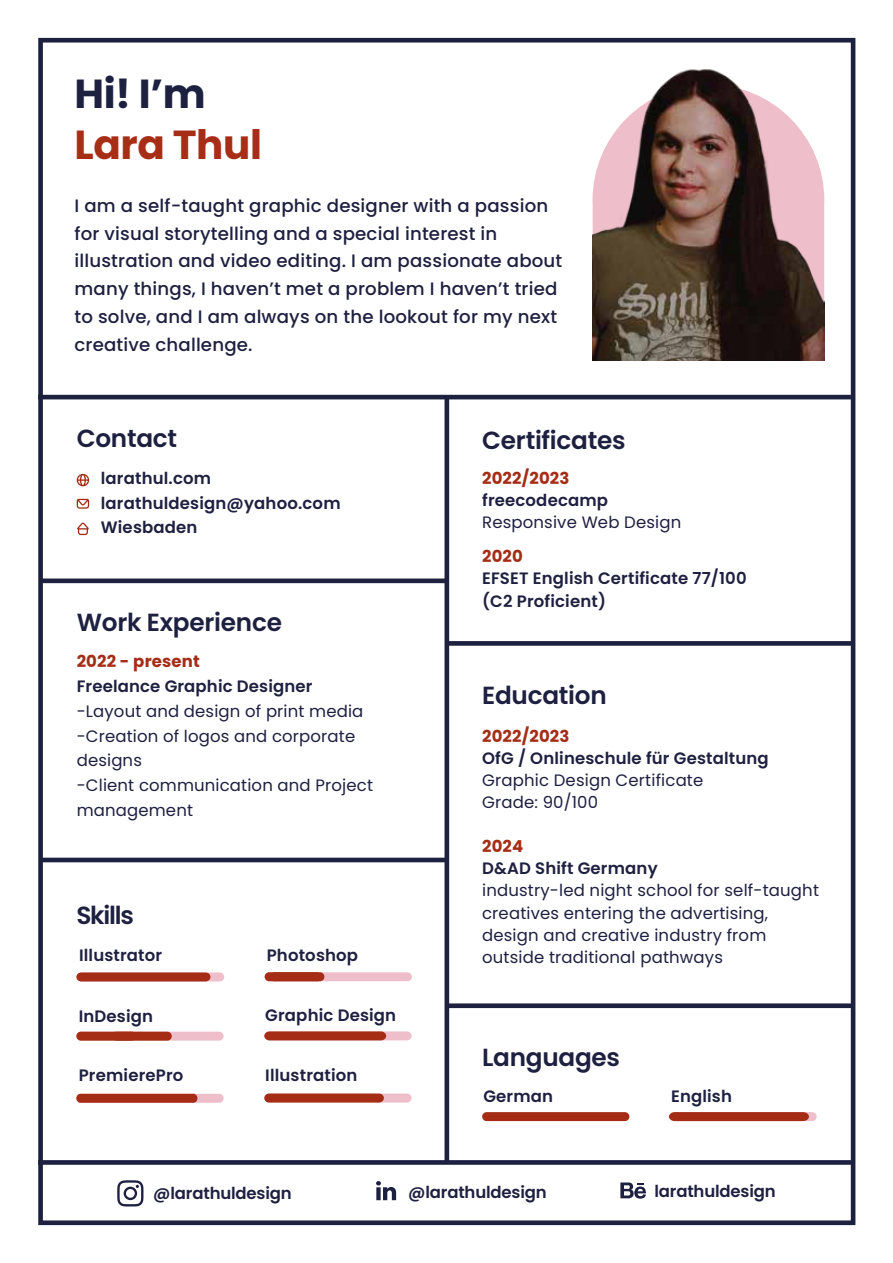
<style>
.page{position:relative;width:893px;height:1263px;background:#fff}
.page>*{position:absolute;margin:0;border:0;box-sizing:border-box;transform-origin:0 0}
.t1{font:700 40.5px "Poppins";letter-spacing:-.01em;color:#a72d17}
.t2{font:700 40.5px "Poppins";color:#1d203f}
.t3{font:600 24.75px "Poppins";letter-spacing:-.01em;color:#1e2040}
.t4{font:500 18px/27.9px "Poppins";letter-spacing:.01em;color:#1e2040}
.t5{font:16.5px/24.8px "Poppins";letter-spacing:.01em;color:#1e2040}
.t6{font:600 16.5px/24.8px "Poppins";letter-spacing:.01em;color:#1e2040}
.t7{font:600 16.5px "Poppins";letter-spacing:-.01em;color:#1e2040}
.t8{font:700 16.5px "Poppins";letter-spacing:.01em;color:#a52d16}
</style>
<div class="page">
<div style="left:38px;top:38px;width:817px;height:1187px;border:5px solid #1d203f"></div>
<div style="left:38px;top:1160px;width:816px;height:5px;background:#1d203f"></div>
<div style="left:444px;top:397px;width:5px;height:765px;background:#1d203f"></div>
<hr style="left:38px;top:395px;width:813px;height:4px;background:#1d203f">
<svg style="left:117px;top:1180px;width:26px;height:26px"></svg>
<svg style="left:376px;top:1181px;width:20px;height:19px"></svg>
<svg style="left:620px;top:1182px;width:26px;height:17px"></svg>
<div style="left:77px;top:972px;width:147px;height:9px;background:#eebfca;border-radius:4px"></div>
<div style="left:76px;top:972px;width:134px;height:9px;background:#a52d16;border-radius:5px"></div>
<div style="left:265px;top:972px;width:147px;height:9px;background:#eebfca;border-radius:4px"></div>
<svg style="left:265px;top:972px;width:59px;height:9px"></svg>
<div style="left:76px;top:1032px;width:148px;height:9px;background:#eebfca;border-radius:4px"></div>
<svg style="left:76px;top:1032px;width:96px;height:9px"></svg>
<div style="left:264px;top:1031px;width:148px;height:9px;background:#eebfca;border-radius:4px"></div>
<svg style="left:264px;top:1031px;width:122px;height:9px"></svg>
<div style="left:76px;top:1094px;width:148px;height:9px;background:#eebfca;border-radius:4px"></div>
<div style="left:76px;top:1094px;width:121px;height:9px;background:#a52d16;border-radius:4px"></div>
<div style="left:264px;top:1093px;width:148px;height:9px;background:#eebfca;border-radius:4px"></div>
<div style="left:264px;top:1093px;width:120px;height:9px;background:#a52d16;border-radius:5px"></div>
<div style="left:669px;top:1112px;width:148px;height:9px;background:#eebfca;border-radius:4px"></div>
<svg style="left:669px;top:1112px;width:140px;height:9px"></svg>
<div style="left:482px;top:1112px;width:147px;height:9px;background:#a52d16;border-radius:4px"></div>
<div style="left:445px;top:1003px;width:407px;height:5px;background:#1d203f"></div>
<div style="left:41px;top:578px;width:407px;height:5px;background:#1d203f"></div>
<hr style="left:41px;top:858px;width:407px;height:4px;background:#1d203f">
<svg style="left:77px;top:523px;width:12px;height:12px"></svg>
<svg style="left:77px;top:499px;width:12px;height:10px"></svg>
<svg style="left:77px;top:474px;width:12px;height:12px"></svg>
<div style="left:445px;top:641px;width:407px;height:5px;background:#1d203f"></div>
<img style="left:592px;top:37px;width:232px;height:323px">
<h1 class="t2" style="left:74px;top:70px;width:133px">Hi! I’m</h1>
<h1 class="t1" style="left:74px;top:121px;width:189px">Lara Thul</h1>
<p class="t4" style="left:74px;top:192px;width:489px">I am a self-taught graphic designer with a passion for visual storytelling and a special interest in illustration and video editing. I am passionate about many things, I haven’t met a problem I haven’t tried to solve, and I am always on the lookout for my next creative challenge.</p>
<h2 class="t3" style="left:77px;top:424px;width:102px">Contact</h2>
<p class="t6" style="left:101px;top:466px;width:241px">larathul.com larathuldesign@yahoo.com<br>Wiesbaden</p>
<h2 class="t3" style="left:77px;top:608px;width:207px">Work Experience</h2>
<p class="t8" style="left:77px;top:652px;width:125px">2022 - present</p>
<p class="t6" style="left:77px;top:674px;width:237px">Freelance Graphic Designer</p>
<p class="t5" style="left:77px;top:699px;width:298px">-Layout and design of print media -Creation of logos and corporate designs<br>-Client communication and Project management</p>
<h2 class="t3" style="left:76px;top:901px;width:59px">Skills</h2>
<p class="t6" style="left:79px;top:943px;width:85px">Illustrator</p>
<p class="t6" style="left:267px;top:942px;width:93px">Photoshop</p>
<p class="t6" style="left:79px;top:1003px;width:76px">InDesign</p>
<p class="t6" style="left:265px;top:1003px;width:132px">Graphic Design</p>
<p class="t6" style="left:79px;top:1063px;width:106px">PremierePro</p>
<p class="t6" style="left:265px;top:1062px;width:94px">Illustration</p>
<h2 class="t3" style="left:482px;top:426px;width:145px">Certificates</h2>
<p class="t8" style="left:482px;top:469px;width:89px">2022/2023</p>
<p class="t6" style="left:482px;top:488px;width:127px">freecodecamp</p>
<p class="t5" style="left:482px;top:510px;width:201px">Responsive Web Design</p>
<p class="t8" style="left:482px;top:547px;width:42px">2020</p>
<p class="t6" style="left:482px;top:567px;width:266px;line-height:22.2px">EFSET English Certificate 77/100 (C2 Proficient)</p>
<h2 class="t3" style="left:482px;top:681px;width:126px">Education</h2>
<p class="t8" style="left:482px;top:726px;width:89px">2022/2023</p>
<p class="t6" style="left:482px;top:746px;width:288px">OfG / Onlineschule für Gestaltung</p>
<p class="t5" style="left:482px;top:769px;width:223px;line-height:22.2px">Graphic Design Certificate<br>Grade: 90/100</p>
<p class="t8" style="left:482px;top:837px;width:43px">2024</p>
<p class="t6" style="left:482px;top:856px;width:177px">D&amp;AD Shift Germany</p>
<p class="t5" style="left:482px;top:880px;width:338px;line-height:22.2px">industry-led night school for self-taught creatives entering the advertising, design and creative industry from outside traditional pathways</p>
<h2 class="t3" style="left:482px;top:1042px;width:139px">Languages</h2>
<p class="t6" style="left:483px;top:1084px;width:71px">German</p>
<p class="t6" style="left:671px;top:1084px;width:62px">English</p>
<p class="t7" style="left:153px;top:1184px;width:140px">@larathuldesign</p>
<p class="t7" style="left:408px;top:1183px;width:140px">@larathuldesign</p>
<p class="t7" style="left:654px;top:1181px;width:123px">larathuldesign</p>
</div>
